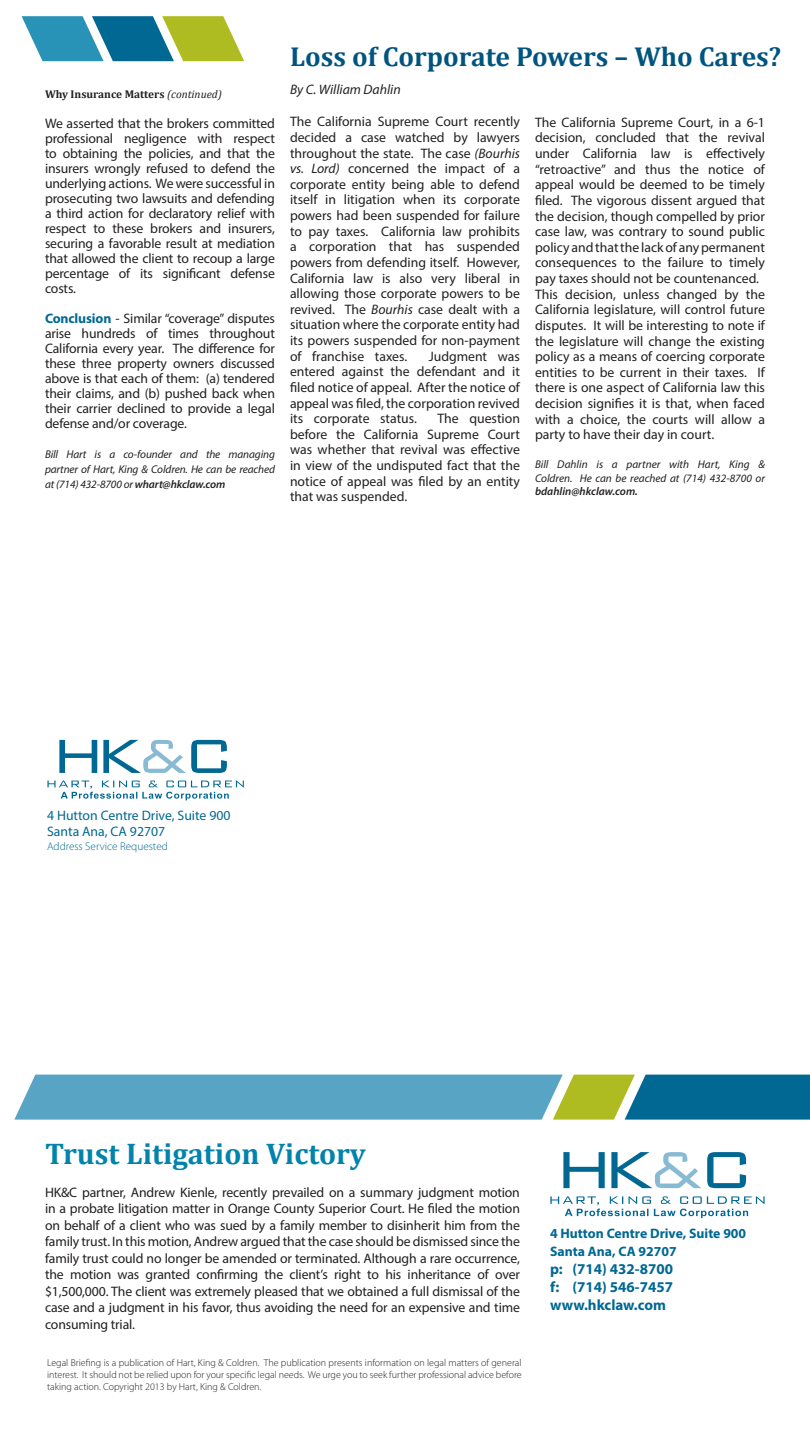
<style>
.page{position:relative;width:810px;height:1440px;background:#fff}
.page>*{position:absolute;margin:0;border:0;box-sizing:border-box;transform-origin:0 0}
.t1{font:700 30px "Cambria";color:#0183ab}
.t2{font:700 27.5px "Cambria";color:#005480}
.t3{font:700 15px "Myriad Pro";color:#006893}
.t4{font:13.75px/15.6px "Myriad Pro";letter-spacing:-.005em;color:#231f20;text-align:justify}
.t5{font:700 13.75px "Myriad Pro";color:#006893}
.t6{font:13.75px "Myriad Pro";color:#006893}
.t7{font:italic 13.75px "Myriad Pro";color:#231f20}
.t8{font:italic 11.25px/13.5px "Myriad Pro";letter-spacing:-.005em;color:#231f20;text-align:justify}
.t9{font:700 11.25px "Cambria";color:#231f20}
.t10{font:300 11.25px "Myriad Pro";color:#006893}
.t11{font:300 10px/12px "Myriad Pro";color:#231f20;text-align:justify}
.s1{font-weight:400;font-style:italic}
.s2{font-weight:700;color:#006893}
.s3{font-weight:600}
.s4{font-style:italic}
</style>
<div class="page">
<svg style="left:59px;top:740px;width:38px;height:33px"></svg>
<svg style="left:103px;top:740px;width:124px;height:33px"></svg>
<svg style="left:47px;top:781px;width:197px;height:19px"></svg>
<svg style="left:563px;top:1152px;width:42px;height:36px"></svg>
<svg style="left:611px;top:1152px;width:90px;height:36px"></svg>
<svg style="left:707px;top:1152px;width:39px;height:36px"></svg>
<svg style="left:550px;top:1196px;width:215px;height:22px"></svg>
<svg style="left:14px;top:1075px;width:796px;height:45px;background:#549db0"></svg>
<svg style="left:22px;top:16px;width:222px;height:45px"></svg>
<p class="t9" style="left:45px;top:87px;width:178px">Why Insurance Matters <span class="s1">(continued)</span></p>
<p class="t4" style="left:45px;top:115px;width:232px;line-height:15px">We asserted that the brokers committed professional negligence with respect to obtaining the policies, and that the insurers wrongly refused to defend the underlying actions. We were successful in prosecuting two lawsuits and defending a third action for declaratory relief with respect to these brokers and insurers, securing a favorable result at mediation that allowed the client to recoup a large percentage of its significant defense costs.</p>
<p class="t4" style="left:45px;top:310px;width:232px;line-height:15px"><span class="s2">Conclusion</span> - Similar “coverage” disputes arise hundreds of times throughout California every year. The difference for these three property owners discussed above is that each of them: (a) tendered their claims, and (b) pushed back when their carrier declined to provide a legal defense and/or coverage.</p>
<p class="t8" style="left:45px;top:446px;width:232px;line-height:15px">Bill Hart is a co-founder and the managing partner of Hart, King &amp; Coldren. He can be reached at (714) 432-8700 or <span class="s3">whart@hkclaw.com</span></p>
<p class="t2" style="left:290px;top:40px;width:493px">Loss of Corporate Powers – Who Cares?</p>
<p class="t7" style="left:290px;top:81px;width:112px">By C. William Dahlin</p>
<p class="t4" style="left:290px;top:114px;width:232px">The California Supreme Court recently decided a case watched by lawyers throughout the state. The case <span class="s4">(Bourhis vs. Lord)</span> concerned the impact of a corporate entity being able to defend itself in litigation when its corporate powers had been suspended for failure to pay taxes. California law prohibits a corporation that has suspended powers from defending itself. However, California law is also very liberal in allowing those corporate powers to be revived. The <span class="s4">Bourhis</span> case dealt with a situation where the corporate entity had its powers suspended for non-payment of franchise taxes.</p>
<p class="t4" style="left:290px;top:348px;width:232px;text-indent:139px">Judgment was entered against the defendant and it filed notice of appeal. After the notice of appeal was filed, the corporation revived its corporate status.</p>
<p class="t4" style="left:290px;top:411px;width:232px;text-indent:148px">The question before the California Supreme Court was whether that revival was effective in view of the undisputed fact that the notice of appeal was filed by an entity that was suspended.</p>
<p class="t4" style="left:535px;top:114px;width:232px">The California Supreme Court, in a 6-1 decision, concluded that the revival under California law is effectively “retroactive” and thus the notice of appeal would be deemed to be timely filed. The vigorous dissent argued that the decision, though compelled by prior case law, was contrary to sound public policy and that the lack of any permanent consequences to the failure to timely pay taxes should not be countenanced.</p>
<p class="t4" style="left:535px;top:286px;width:232px">This decision, unless changed by the California legislature, will control future disputes. It will be interesting to note if the legislature will change the existing policy as a means of coercing corporate entities to be current in their taxes. If there is one aspect of California law this decision signifies it is that, when faced with a choice, the courts will allow a party to have their day in court.</p>
<p class="t8" style="left:535px;top:458px;width:232px">Bill Dahlin is a partner with Hart, King &amp; Coldren. He can be reached at (714) 432-8700 or <span class="s3">bdahlin@hkclaw.com.</span></p>
<p class="t6" style="left:47px;top:807px;width:185px">4 Hutton Centre Drive, Suite 900</p>
<p class="t6" style="left:47px;top:823px;width:120px">Santa Ana, CA 92707</p>
<p class="t10" style="left:47px;top:840px;width:122px">Address Service Requested</p>
<p class="t1" style="left:45px;top:1135px;width:322px">Trust Litigation Victory</p>
<p class="t4" style="left:45px;top:1184px;width:477px;line-height:16.5px">HK&amp;C partner, Andrew Kienle, recently prevailed on a summary judgment motion in a probate litigation matter in Orange County Superior Court. He filed the motion on behalf of a client who was sued by a family member to disinherit him from the family trust. In this motion, Andrew argued that the case should be dismissed since the family trust could no longer be amended or terminated. Although a rare occurrence, the motion was granted confirming the client’s right to his inheritance of over $1,500,000. The client was extremely pleased that we obtained a full dismissal of the case and a judgment in his favor, thus avoiding the need for an expensive and time consuming trial.</p>
<p class="t11" style="left:47px;top:1357px;width:476px">Legal Briefing is a publication of Hart, King &amp; Coldren. The publication presents information on legal matters of general interest. It should not be relied upon for your specific legal needs. We urge you to seek further professional advice before taking action. Copyright 2013 by Hart, King &amp; Coldren.</p>
<p class="t5" style="left:550px;top:1225px;width:198px">4 Hutton Centre Drive, Suite 900</p>
<p class="t5" style="left:550px;top:1243px;width:128px">Santa Ana, CA 92707</p>
<p class="t3" style="left:550px;top:1259px;width:125px">p: (714) 432-8700</p>
<p class="t3" style="left:550px;top:1277px;width:125px">f: (714) 546-7457</p>
<p class="t3" style="left:550px;top:1295px;width:117px">www.hkclaw.com</p>
</div>
